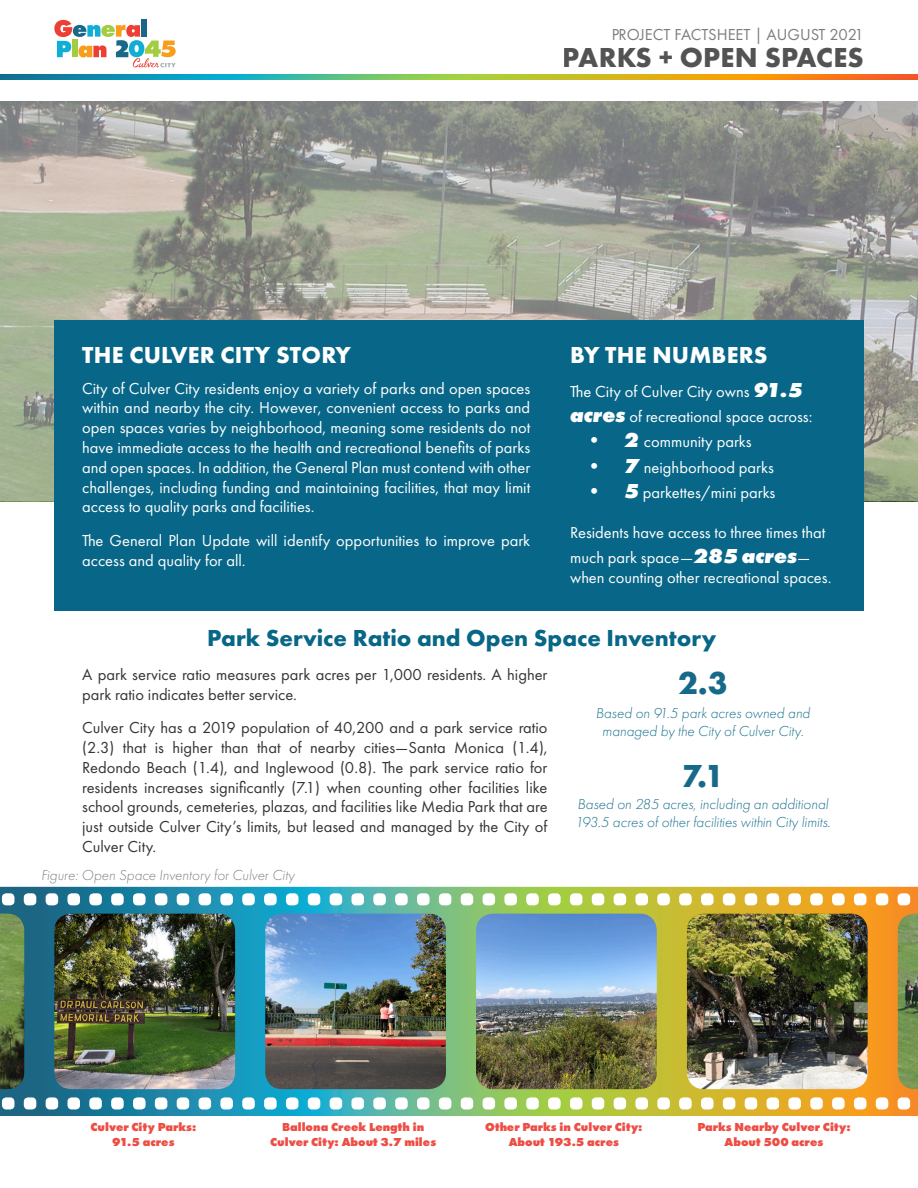
<style>
.page{position:relative;width:918px;height:1188px;background:#fff}
.page>*{position:absolute;margin:0;border:0;box-sizing:border-box;transform-origin:0 0}
.Body_Text{font:700 33px "Futura PT";color:#17698a}
.t1{font:700 28.5px "Futura PT";letter-spacing:.01em;color:#363536}
.Header_2v2{font:700 24px "Futura PT";color:#086687}
.White_Headers{font:700 24px "Futura PT";letter-spacing:.01em;color:#fff}
.Body_Text_-_White{font:16.5px/19.8px "Futura PT";color:#fff}
.Body_Text-2{font:16.5px/19.8px "Futura PT";color:#363536}
.Body_Text-3{font:italic 300 15px/18px "Futura PT";color:#197290;text-align:center}
.t2{font:italic 300 15px "Futura PT";color:#808285}
.ParkInventory{font:800 12px/14.4px "Futura PT";color:#ee4d44;text-align:center}
.s1{font-weight:800;font-style:italic;font-size:21px}
</style>
<div class="page">
<svg style="left:0;top:101px;width:918px;height:400px;background:#9ea095"></svg>
<img style="left:0;top:887px;width:918px;height:229px">
<div style="left:141px;top:19px;width:6px;height:18px;background:#1a6889"></div>
<svg style="left:54px;top:20px;width:122px;height:47px"></svg>
<svg style="left:0;top:74px;width:918px;height:6px;background:#89a45b"></svg>
<div style="left:54px;top:320px;width:810px;height:290px;background:#086788"></div>
<p class="Body_Text-2" style="left:611px;top:24px;width:254px">PROJECT FACTSHEET | AUGUST 2021</p>
<h2 class="t1" style="left:563px;top:39px;width:302px">PARKS + OPEN SPACES</h2>
<p class="White_Headers" style="left:82px;top:339px;width:270px">THE CULVER CITY STORY</p>
<p class="White_Headers" style="left:570px;top:339px;width:199px">BY THE NUMBERS</p>
<p class="Body_Text_-_White" style="left:570px;top:379px;width:244px;line-height:25.2px">The City of Culver City owns <span class="s1">91.5 acres</span> of recreational space across:</p>
<p class="Body_Text_-_White" style="left:584px;top:432px;width:170px"><span class="s1">• 2</span> community parks</p>
<p class="Body_Text_-_White" style="left:584px;top:457px;width:192px"><span class="s1">• 7</span> neighborhood parks</p>
<p class="Body_Text_-_White" style="left:584px;top:482px;width:193px"><span class="s1">• 5</span> parkettes/mini parks</p>
<p class="Body_Text_-_White" style="left:570px;top:520px;width:257px;line-height:25.2px">Residents have access to three times that much park space—<span class="s1">285 acres</span>—</p>
<p class="Body_Text_-_White" style="left:570px;top:567px;width:263px">when counting other recreational spaces.</p>
<p class="Body_Text_-_White" style="left:82px;top:378px;width:450px;text-align:justify">City of Culver City residents enjoy a variety of parks and open spaces within and nearby the city. However, convenient access to parks and open spaces varies by neighborhood, meaning some residents do not have immediate access to the health and recreational benefits of parks and open spaces. In addition, the General Plan must contend with other challenges, including funding and maintaining facilities, that may limit access to quality parks and facilities.</p>
<p class="Body_Text_-_White" style="left:82px;top:530px;width:450px">The General Plan Update will identify opportunities to improve park access and quality for all.</p>
<p class="Header_2v2" style="left:207px;top:623px;width:511px">Park Service Ratio and Open Space Inventory</p>
<p class="Body_Text-2" style="left:82px;top:665px;width:467px">A park service ratio measures park acres per 1,000 residents. A higher park ratio indicates better service.</p>
<p class="Body_Text-2" style="left:82px;top:718px;width:467px;text-align:justify">Culver City has a 2019 population of 40,200 and a park service ratio (2.3) that is higher than that of nearby cities—Santa Monica (1.4), Redondo Beach (1.4), and Inglewood (0.8). The park service ratio for residents increases significantly (7.1) when counting other facilities like school grounds, cemeteries, plazas, and facilities like Media Park that are just outside Culver City’s limits, but leased and managed by the City of Culver City.</p>
<p class="t2" style="left:41px;top:866px;width:255px">Figure: Open Space Inventory for Culver City</p>
<p class="Body_Text" style="left:678px;top:661px;width:51px">2.3</p>
<p class="Body_Text-3" style="left:596px;top:704px;width:216px">Based on 91.5 park acres owned and managed by the City of Culver City.</p>
<p class="Body_Text" style="left:682px;top:754px;width:44px">7.1</p>
<p class="Body_Text-3" style="left:575px;top:795px;width:257px;text-align:left">Based on 285 acres, including an additional<br>193.5 acres of other facilities within City limits.</p>
<p class="ParkInventory" style="left:90px;top:1120px;width:107px">Culver City Parks:<br>91.5 acres</p>
<p class="ParkInventory" style="left:270px;top:1120px;width:168px">Ballona Creek Length in<br>Culver City: About 3.7 miles</p>
<p class="ParkInventory" style="left:485px;top:1120px;width:159px">Other Parks in Culver City:<br>About 193.5 acres</p>
<p class="ParkInventory" style="left:697px;top:1120px;width:155px">Parks Nearby Culver City:<br>About 500 acres</p>
</div>
